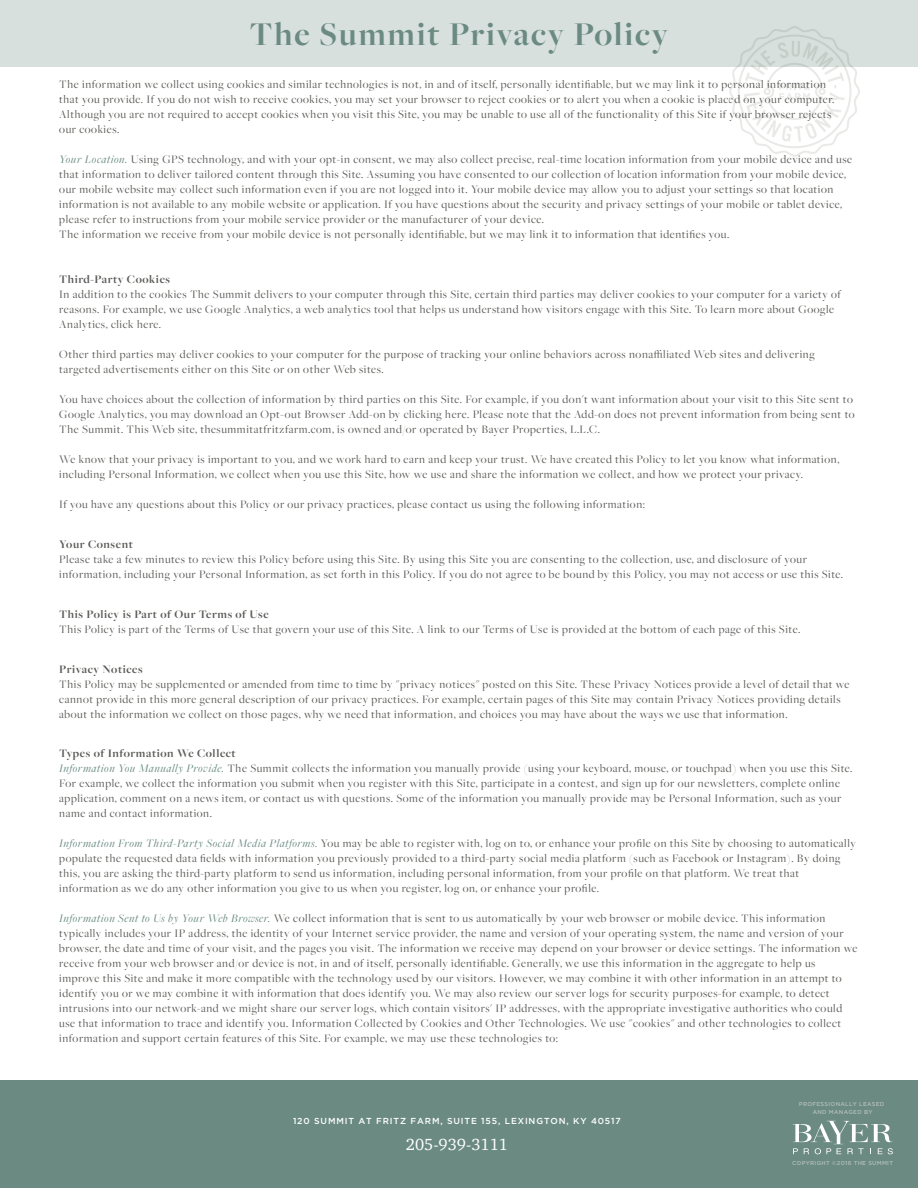
<style>
.page{position:relative;width:918px;height:1188px;background:#fff}
.page>*{position:absolute;margin:0;border:0;box-sizing:border-box;transform-origin:0 0}
.t1{font:700 34.5px "Freight Big Pro";letter-spacing:.05em;color:#6a8a82}
.t2{font:16.5px "Charter";color:#fff}
.t3{font:12px/15px "Freight Big Pro";letter-spacing:.05em;color:#5b5c58}
.t4{font:700 12px "Freight Big Pro";letter-spacing:.05em;color:#5b5c58}
.t5{font:500 8.7px "Gotham";letter-spacing:.1em;color:#fff}
.t6{font:500 5.7px/7.8px "Gotham";letter-spacing:.05em;color:#b2bdbb;text-align:center}
.s1{font-style:italic;color:#6a8a82}
.s2{font-weight:700}
</style>
<div class="page">
<div style="left:0;top:1080px;width:918px;height:108px;background:#6a8a82"></div>
<svg style="left:793px;top:1121px;width:100px;height:33px"></svg>
<div style="left:0;top:0;width:918px;height:67px;background:#d8e0de"></div>
<svg style="left:729px;top:26px;width:131px;height:131px"></svg>
<h1 class="t1" style="left:250px;top:11px;width:420px">The Summit Privacy Policy</h1>
<p class="t3" style="left:59px;top:77px;width:777px">The information we collect using cookies and similar technologies is not, in and of itself, personally identifiable, but we may link it to personal information that you provide. If you do not wish to receive cookies, you may set your browser to reject cookies or to alert you when a cookie is placed on your computer.<br>Although you are not required to accept cookies when you visit this Site, you may be unable to use all of the functionality of this Site if your browser rejects our cookies.</p>
<p class="t3" style="left:59px;top:152px;width:794px"><span class="s1">Your Location.</span> Using GPS technology, and with your opt-in consent, we may also collect precise, real-time location information from your mobile device and use that information to deliver tailored content through this Site. Assuming you have consented to our collection of location information from your mobile device, our mobile website may collect such information even if you are not logged into it. Your mobile device may allow you to adjust your settings so that location information is not available to any mobile website or application. If you have questions about the security and privacy settings of your mobile or tablet device, please refer to instructions from your mobile service provider or the manufacturer of your device.<br>The information we receive from your mobile device is not personally identifiable, but we may link it to information that identifies you.</p>
<p class="t4" style="left:59px;top:272px;width:112px">Third-Party Cookies</p>
<p class="t3" style="left:59px;top:287px;width:783px">In addition to the cookies The Summit delivers to your computer through this Site, certain third parties may deliver cookies to your computer for a variety of reasons. For example, we use Google Analytics, a web analytics tool that helps us understand how visitors engage with this Site. To learn more about Google<br>Analytics, click here.</p>
<p class="t3" style="left:59px;top:347px;width:757px">Other third parties may deliver cookies to your computer for the purpose of tracking your online behaviors across nonaffiliated Web sites and delivering targeted advertisements either on this Site or on other Web sites.</p>
<p class="t3" style="left:59px;top:392px;width:797px">You have choices about the collection of information by third parties on this Site. For example, if you don't want information about your visit to this Site sent to<br>Google Analytics, you may download an Opt-out Browser Add-on by clicking here. Please note that the Add-on does not prevent information from being sent to<br>The Summit. This Web site, thesummitatfritzfarm.com, is owned and/or operated by Bayer Properties, L.L.C.</p>
<p class="t3" style="left:59px;top:452px;width:782px">We know that your privacy is important to you, and we work hard to earn and keep your trust. We have created this Policy to let you know what information, including Personal Information, we collect when you use this Site, how we use and share the information we collect, and how we protect your privacy.</p>
<p class="t3" style="left:59px;top:497px;width:587px">If you have any questions about this Policy or our privacy practices, please contact us using the following information:</p>
<p class="t4" style="left:59px;top:536px;width:75px">Your Consent</p>
<p class="t3" style="left:59px;top:552px;width:785px">Please take a few minutes to review this Policy before using this Site. By using this Site you are consenting to the collection, use, and disclosure of your information, including your Personal Information, as set forth in this Policy. If you do not agree to be bound by this Policy, you may not access or use this Site.</p>
<p class="t4" style="left:59px;top:606px;width:211px">This Policy is Part of Our Terms of Use</p>
<p class="t3" style="left:59px;top:621px;width:742px">This Policy is part of the Terms of Use that govern your use of this Site. A link to our Terms of Use is provided at the bottom of each page of this Site.</p>
<p class="t4" style="left:59px;top:661px;width:85px">Privacy Notices</p>
<p class="t3" style="left:59px;top:676px;width:792px">This Policy may be supplemented or amended from time to time by "privacy notices" posted on this Site. These Privacy Notices provide a level of detail that we cannot provide in this more general description of our privacy practices. For example, certain pages of this Site may contain Privacy Notices providing details about the information we collect on those pages, why we need that information, and choices you may have about the ways we use that information.</p>
<p class="t3" style="left:59px;top:746px;width:795px"><span class="s2">Types of Information We Collect<br></span><span class="s1">Information You Manually Provide.</span> The Summit collects the information you manually provide (using your keyboard, mouse, or touchpad) when you use this Site.<br>For example, we collect the information you submit when you register with this Site, participate in a contest, and sign up for our newsletters, complete online application, comment on a news item, or contact us with questions. Some of the information you manually provide may be Personal Information, such as your name and contact information.</p>
<p class="t3" style="left:59px;top:836px;width:798px"><span class="s1">Information From Third-Party Social Media Platforms.</span> You may be able to register with, log on to, or enhance your profile on this Site by choosing to automatically populate the requested data fields with information you previously provided to a third-party social media platform (such as Facebook or Instagram). By doing this, you are asking the third-party platform to send us information, including personal information, from your profile on that platform. We treat that information as we do any other information you give to us when you register, log on, or enhance your profile.</p>
<p class="t3" style="left:59px;top:911px;width:800px"><span class="s1">Information Sent to Us by Your Web Browser.</span> We collect information that is sent to us automatically by your web browser or mobile device. This information typically includes your IP address, the identity of your Internet service provider, the name and version of your operating system, the name and version of your browser, the date and time of your visit, and the pages you visit. The information we receive may depend on your browser or device settings. The information we receive from your web browser and/or device is not, in and of itself, personally identifiable. Generally, we use this information in the aggregate to help us improve this Site and make it more compatible with the technology used by our visitors. However, we may combine it with other information in an attempt to identify you or we may combine it with information that does identify you. We may also review our server logs for security purposes-for example, to detect intrusions into our network-and we might share our server logs, which contain visitors' IP addresses, with the appropriate investigative authorities who could use that information to trace and identify you. Information Collected by Cookies and Other Technologies. We use "cookies" and other technologies to collect information and support certain features of this Site. For example, we may use these technologies to:</p>
<p class="t5" style="left:293px;top:1116px;width:329px">120 SUMMIT AT FRITZ FARM, SUITE 155, LEXINGTON, KY 40517</p>
<h2 class="t2" style="left:406px;top:1130px;width:104px">205-939-3111</h2>
<p class="t6" style="left:799px;top:1100px;width:87px">PROFESSIONALLY LEASED<br>AND MANAGED BY</p>
<p class="t6" style="left:792px;top:1159px;width:102px">COPYRIGHT ©2016 THE SUMMIT</p>
</div>
